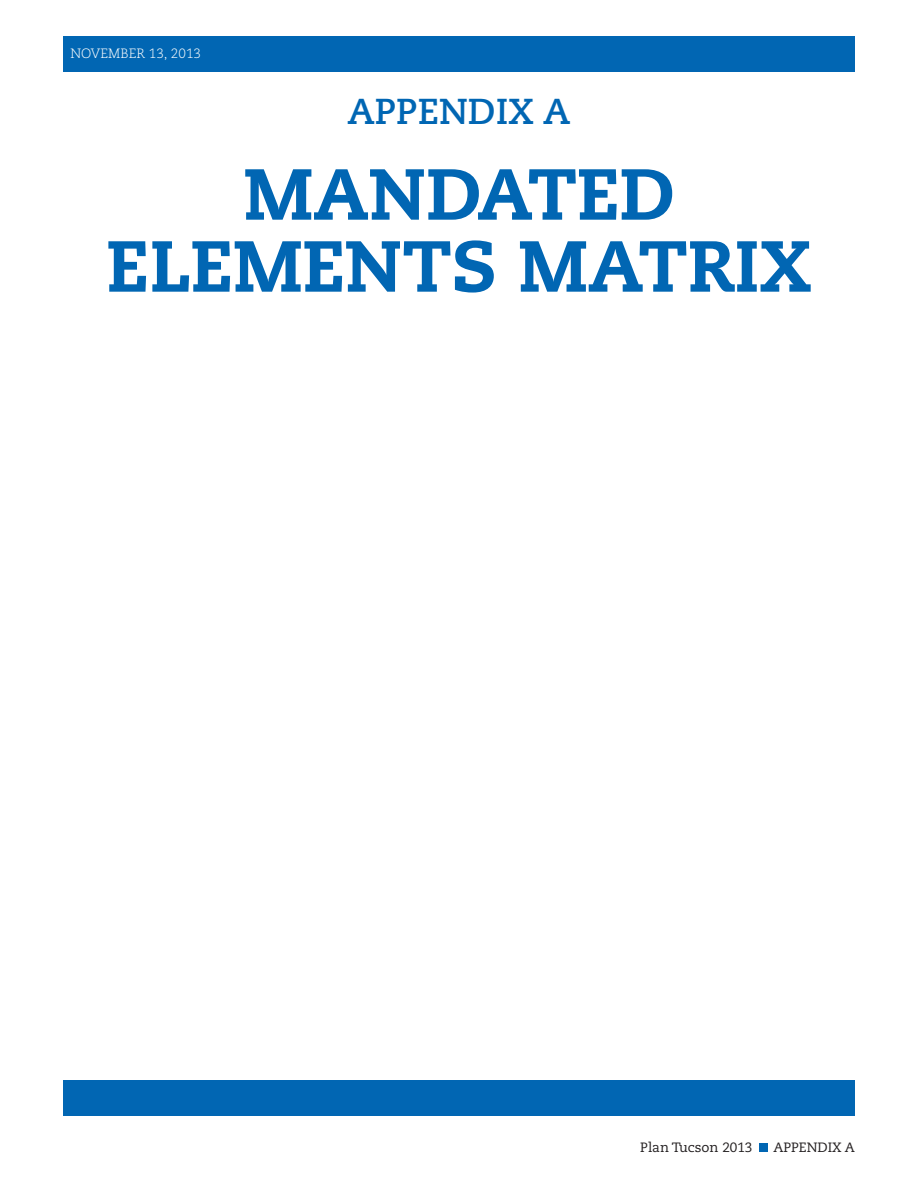
<style>
.page{position:relative;width:918px;height:1188px;background:#fff}
.page>*{position:absolute;margin:0;border:0;box-sizing:border-box;transform-origin:0 0}
.Section_head{font:800 72px/72px "Caecilia LT Std";color:#0166b3;text-align:center}
.Section_head-2{font:700 36px "Caecilia LT Std";color:#0166b3}
.t1{font:13.5px "Caecilia LT Std";color:#231f20}
.t2{font:300 13.5px "Caecilia LT Std";color:#fff}
</style>
<div class="page">
<div style="left:63px;top:36px;width:792px;height:36px;background:#0166b3"></div>
<div style="left:63px;top:1080px;width:792px;height:36px;background:#0166b3"></div>
<div style="left:759px;top:1144px;width:8px;height:8px;background:#0166b3"></div>
<p class="t2" style="left:70px;top:46px;width:132px">NOVEMBER 13, 2013</p>
<p class="Section_head-2" style="left:348px;top:90px;width:224px">APPENDIX A</p>
<p class="Section_head" style="left:106px;top:159px;width:707px">MANDATED<br>ELEMENTS MATRIX</p>
<p class="t1" style="left:640px;top:1139px;width:114px">Plan Tucson 2013</p>
<p class="t1" style="left:773px;top:1139px;width:83px">APPENDIX A</p>
</div>
